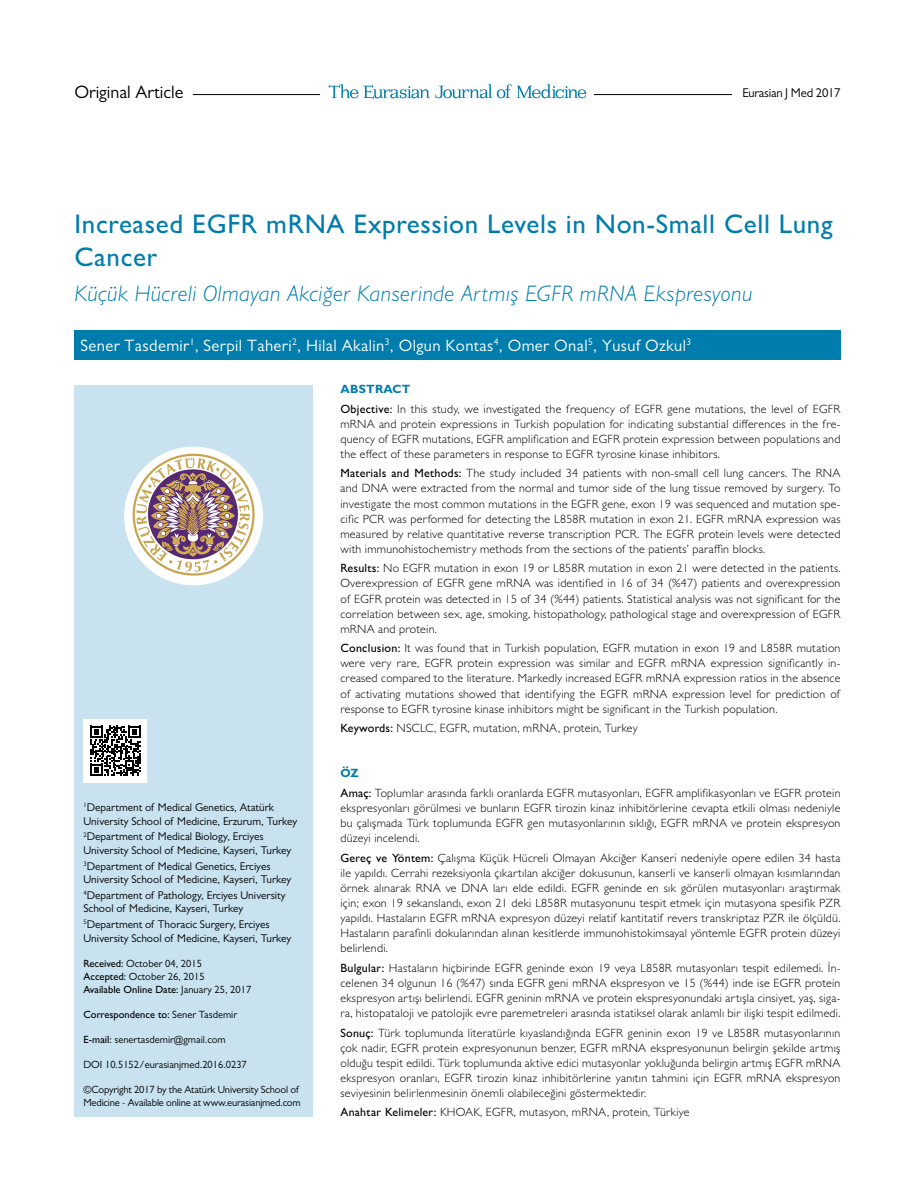
<style>
.page{position:relative;width:915px;height:1191px;background:#fff}
.page>*{position:absolute;margin:0;border:0;box-sizing:border-box;transform-origin:0 0}
.t1{font:500 27px/32.4px "Gill Sans MT Pro";letter-spacing:.025em;color:#007dac}
.t2{font:italic 300 22.5px "Gill Sans MT Pro";letter-spacing:.025em;color:#007dac}
.t3{font:18px "Gill Sans MT Pro";color:#000}
.t4{font:16.5px "Gill Sans MT Pro";letter-spacing:.025em;color:#fff}
.t5{font:12.75px "Gill Sans MT Pro";letter-spacing:-.02em;color:#000}
.t6{font:300 12px/15.1px "Gill Sans MT Pro";letter-spacing:.02em;color:#000;text-align:justify}
.t7{font:11.25px/13.5px "Gill Sans MT Pro";color:#000}
.t8{font:10.5px/12.6px "Gill Sans MT Pro";letter-spacing:-.015em;color:#000}
.t9{font:500 10.5px "Gill Sans MT Pro";color:#000}
.s1{font-weight:500}
.s2{font-weight:400}
.s3{font-weight:700;color:#007dac}
</style>
<div class="page">
<div style="left:74px;top:385px;width:239px;height:731px;background:#c9e2ef"></div>
<hr style="left:193px;top:94px;width:538px;height:1px;background:#000">
<div style="left:320px;top:80px;width:273px;height:25px;background:#fff"></div>
<svg style="left:328px;top:84px;width:101px;height:15px"></svg>
<svg style="left:435px;top:84px;width:151px;height:14px"></svg>
<div style="left:83px;top:719px;width:64px;height:63px;background:#fff"></div>
<svg style="left:90px;top:725px;width:50px;height:50px"></svg>
<div style="left:74px;top:330px;width:766px;height:29px;background:#007dac"></div>
<div style="left:124px;top:446px;width:139px;height:139px;background:#fff;border-radius:50%"></div>
<svg style="left:132px;top:454px;width:122px;height:121px"></svg>
<h3 class="t3" style="left:74px;top:81px;width:110px">Original Article</h3>
<p class="t5" style="left:742px;top:85px;width:100px">Eurasian J Med 2017</p>
<h1 class="t1" style="left:74px;top:208px;width:759px">Increased EGFR mRNA Expression Levels in Non-Small Cell Lung<br>Cancer</h1>
<h2 class="t2" style="left:74px;top:280px;width:679px">Küçük Hücreli Olmayan Akciğer Kanserinde Artmış EGFR mRNA Ekspresyonu</h2>
<h3 class="t4" style="left:80px;top:335px;width:612px">Sener Tasdemir<sup>1</sup>, Serpil Taheri<sup>2</sup>, Hilal Akalin<sup>3</sup>, Olgun Kontas<sup>4</sup>, Omer Onal<sup>5</sup>, Yusuf Ozkul<sup>3</sup></h3>
<p class="t7" style="left:83px;top:800px;width:215px"><sup>1</sup>Department of Medical Genetics, Atatürk<br>University School of Medicine, Erzurum, Turkey</p>
<p class="t7" style="left:83px;top:829px;width:209px"><sup>2</sup>Department of Medical Biology, Erciyes<br>University School of Medicine, Kayseri, Turkey</p>
<p class="t7" style="left:83px;top:859px;width:209px"><sup>3</sup>Department of Medical Genetics, Erciyes<br>University School of Medicine, Kayseri, Turkey</p>
<p class="t7" style="left:83px;top:888px;width:204px"><sup>4</sup>Department of Pathology, Erciyes University<br>School of Medicine, Kayseri, Turkey</p>
<p class="t7" style="left:83px;top:916px;width:209px;line-height:14.4px"><sup>5</sup>Department of Thoracic Surgery, Erciyes<br>University School of Medicine, Kayseri, Turkey</p>
<p class="t8" style="left:83px;top:957px;width:169px"><span class="s1">Received:</span> October 04, 2015<br><span class="s1">Accepted:</span> October 26, 2015<br><span class="s1">Available Online Date:</span> January 25, 2017</p>
<p class="t9" style="left:83px;top:1008px;width:155px">Correspondence to: <span class="s2">Sener Tasdemir</span></p>
<p class="t8" style="left:83px;top:1033px;width:144px"><span class="s1">E-mail:</span> senertasdemir@gmail.com</p>
<p class="t8" style="left:83px;top:1058px;width:165px">DOI 10.5152/eurasianjmed.2016.0237</p>
<p class="t8" style="left:83px;top:1083px;width:219px">©Copyright 2017 by the Atatürk University School of<br>Medicine - Available online at www.eurasianjmed.com</p>
<p class="t6" style="left:340px;top:379px;width:501px;line-height:19.4px"><span class="s3">ABSTRACT<br></span><span class="s1">Objective:</span> In this study, we investigated the frequency of EGFR gene mutations, the level of EGFR</p>
<p class="t6" style="left:340px;top:416px;width:501px">mRNA and protein expressions in Turkish population for indicating substantial differences in the fre&shy;quency of EGFR mutations, EGFR amplification and EGFR protein expression between populations and the effect of these parameters in response to EGFR tyrosine kinase inhibitors.</p>
<p class="t6" style="left:340px;top:465px;width:501px"><span class="s1">Materials and Methods:</span> The study included 34 patients with non-small cell lung cancers. The RNA and DNA were extracted from the normal and tumor side of the lung tissue removed by surgery. To investigate the most common mutations in the EGFR gene, exon 19 was sequenced and mutation spe&shy;cific PCR was performed for detecting the L858R mutation in exon 21. EGFR mRNA expression was measured by relative quantitative reverse transcription PCR. The EGFR protein levels were detected with immunohistochemistry methods from the sections of the patients’ paraffin blocks.</p>
<p class="t6" style="left:340px;top:560px;width:501px"><span class="s1">Results:</span> No EGFR mutation in exon 19 or L858R mutation in exon 21 were detected in the patients.<br>Overexpression of EGFR gene mRNA was identified in 16 of 34 (%47) patients and overexpression of EGFR protein was detected in 15 of 34 (%44) patients. Statistical analysis was not significant for the correlation between sex, age, smoking, histopathology, pathological stage and overexpression of EGFR mRNA and protein.</p>
<p class="t6" style="left:340px;top:640px;width:501px"><span class="s1">Conclusion:</span> It was found that in Turkish population, EGFR mutation in exon 19 and L858R mutation were very rare, EGFR protein expression was similar and EGFR mRNA expression significantly in&shy;creased compared to the literature. Markedly increased EGFR mRNA expression ratios in the absence of activating mutations showed that identifying the EGFR mRNA expression level for prediction of response to EGFR tyrosine kinase inhibitors might be significant in the Turkish population.</p>
<p class="t6" style="left:340px;top:720px;width:298px"><span class="s1">Keywords:</span> NSCLC, EGFR, mutation, mRNA, protein, Turkey</p>
<p class="t6" style="left:340px;top:763px;width:501px;line-height:19.4px"><span class="s3">ÖZ<br></span><span class="s1">Amaç:</span> Toplumlar arasında farklı oranlarda EGFR mutasyonları, EGFR amplifikasyonları ve EGFR protein</p>
<p class="t6" style="left:340px;top:800px;width:501px">ekspresyonları görülmesi ve bunların EGFR tirozin kinaz inhibitörlerine cevapta etkili olması nedeniyle bu çalışmada Türk toplumunda EGFR gen mutasyonlarının sıklığı, EGFR mRNA ve protein ekspresyon düzeyi incelendi.</p>
<p class="t6" style="left:340px;top:849px;width:501px"><span class="s1">Gereç ve Yöntem:</span> Çalışma Küçük Hücreli Olmayan Akciğer Kanseri nedeniyle opere edilen 34 hasta ile yapıldı. Cerrahi rezeksiyonla çıkartılan akciğer dokusunun, kanserli ve kanserli olmayan kısımlarından örnek alınarak RNA ve DNA ları elde edildi. EGFR geninde en sık görülen mutasyonları araştırmak için; exon 19 sekanslandı, exon 21 deki L858R mutasyonunu tespit etmek için mutasyona spesifik PZR yapıldı. Hastaların EGFR mRNA expresyon düzeyi relatif kantitatif revers transkriptaz PZR ile ölçüldü.<br>Hastaların parafinli dokularından alınan kesitlerde immunohistokimsayal yöntemle EGFR protein düzeyi belirlendi.</p>
<p class="t6" style="left:340px;top:960px;width:501px"><span class="s1">Bulgular:</span> Hastaların hiçbirinde EGFR geninde exon 19 veya L858R mutasyonları tespit edilemedi. İn&shy;celenen 34 olgunun 16 (%47) sında EGFR geni mRNA ekspresyon ve 15 (%44) inde ise EGFR protein ekspresyon artışı belirlendi. EGFR geninin mRNA ve protein ekspresyonundaki artışla cinsiyet, yaş, siga&shy;ra, histopataloji ve patolojik evre paremetreleri arasında istatiksel olarak anlamlı bir ilişki tespit edilmedi.</p>
<p class="t6" style="left:340px;top:1024px;width:501px"><span class="s1">Sonuç:</span> Türk toplumunda literatürle kıyaslandığında EGFR geninin exon 19 ve L858R mutasyonlarının çok nadir, EGFR protein expresyonunun benzer, EGFR mRNA ekspresyonunun belirgin şekilde artmış olduğu tespit edildi. Türk toplumunda aktive edici mutasyonlar yokluğunda belirgin artmış EGFR mRNA ekspresyon oranları, EGFR tirozin kinaz inhibitörlerine yanıtın tahmini için EGFR mRNA ekspresyon seviyesinin belirlenmesinin önemli olabileceğini göstermektedir.</p>
<p class="t6" style="left:340px;top:1104px;width:350px"><span class="s1">Anahtar Kelimeler:</span> KHOAK, EGFR, mutasyon, mRNA, protein, Türkiye</p>
</div>
